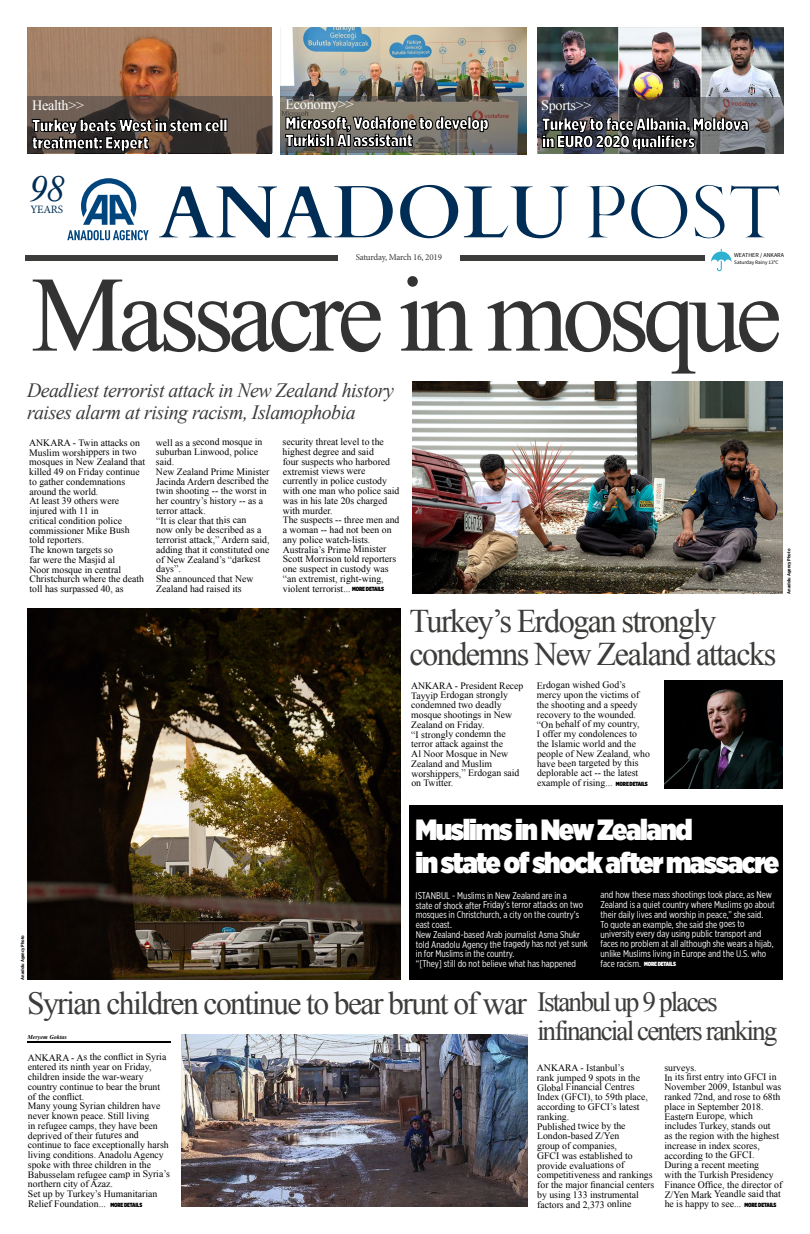
<style>
.page{position:relative;width:810px;height:1234px;background:#fff}
.page>*{position:absolute;margin:0;border:0;box-sizing:border-box;transform-origin:0 0}
.t1{font:107.25px "Times New Roman";letter-spacing:-.06em;color:#333}
.t2{font:italic 36.75px "Times New Roman";color:#002d55}
.t3{font:33px/33px "Times New Roman";letter-spacing:-.05em;color:#3c3c3b}
.t4{font:32.25px "Times New Roman";letter-spacing:-.05em;color:#3c3c3b}
.t5{font:900 29.25px/33px "Gotham Narrow";letter-spacing:-.05em;color:#fff}
.t6{font:27.75px/29.2px "Times New Roman";letter-spacing:-.07em;color:#3c3c3b}
.t7{font:italic 20.25px/22.5px "Times New Roman";letter-spacing:-.025em;color:#3c3c3b}
.t8{font:900 17.25px/17.2px "Gotham X Narrow";letter-spacing:-.01em;color:#fff}
.t9{font:14.25px "Times New Roman";letter-spacing:-.02em;color:#fff}
.t10{font:11.25px "Minion Pro";letter-spacing:-.02em;color:#002d55}
.t11{font:9.75px/9.8px "Times New Roman";color:#000}
.t12{font:9.75px/9.8px "Gotham X Narrow";letter-spacing:-.005em;color:#fff}
.t13{font:9px "Minion Pro";letter-spacing:-.025em;color:#3d3939}
.t14{font:900 6px "Gotham X Narrow";letter-spacing:-.02em;color:#000}
.t15{font:6px "Source Sans Pro";color:#000}
.t16{font:italic 700 6px "Times New Roman";color:#000}
.t17{font:5.25px "Source Sans Pro";color:#000}
.t18{font:700 4.5px "Gotham Narrow";letter-spacing:-.01em;color:#000}
.s1{font-weight:900;font-size:6px}
</style>
<div class="page">
<img style="left:27px;top:27px;width:245px;height:69px">
<img style="left:280px;top:28px;width:246px;height:126px">
<img style="left:538px;top:28px;width:246px;height:69px">
<div style="left:25px;top:255px;width:313px;height:5px;background:#3c3c3b"></div>
<div style="left:460px;top:255px;width:245px;height:5px;background:#3c3c3b"></div>
<svg style="left:711px;top:258px;width:20px;height:13px"></svg>
<svg style="left:159px;top:184px;width:621px;height:74px"></svg>
<svg style="left:67px;top:178px;width:82px;height:62px"></svg>
<hr style="left:28px;top:1041px;width:143px;height:1px;background:#000">
<img style="left:413px;top:382px;width:370px;height:211px">
<img style="left:182px;top:1034px;width:346px;height:172px">
<img style="left:27px;top:608px;width:373px;height:371px">
<img style="left:664px;top:680px;width:119px;height:108px">
<div style="left:410px;top:805px;width:373px;height:174px;background:#000"></div>
<svg style="left:280px;top:96px;width:246px;height:57px;background:#726e66"></svg>
<svg style="left:27px;top:96px;width:246px;height:57px;background:#5d4e44"></svg>
<svg style="left:538px;top:97px;width:246px;height:56px;background:#515259"></svg>
<svg style="left:32px;top:119px;width:195px;height:32px;background:#342b26"></svg>
<svg style="left:285px;top:116px;width:204px;height:31px;background:#57534e"></svg>
<svg style="left:542px;top:117px;width:207px;height:33px;background:#3a3b3e"></svg>
<h3 class="t9" style="left:285px;top:94px;width:70px">Economy&gt;&gt;</h3>
<h3 class="t9" style="left:541px;top:95px;width:52px">Sports&gt;&gt;</h3>
<h3 class="t9" style="left:32px;top:95px;width:54px">Health&gt;&gt;</h3>
<h3 class="t8" style="left:32px;top:116px;width:197px">Turkey beats West in stem cell treatment: Expert</h3>
<h3 class="t8" style="left:285px;top:114px;width:205px">Microsoft, Vodafone to develop<br>Turkish AI assistant</h3>
<h3 class="t8" style="left:542px;top:115px;width:208px">Turkey to face Albania, Moldova in EURO 2020 qualifiers</h3>
<h2 class="t2" style="left:29px;top:163px;width:38px">98</h2>
<p class="t10" style="left:30px;top:201px;width:34px">YEARS</p>
<p class="t13" style="left:356px;top:251px;width:88px">Saturday, March 16, 2019</p>
<p class="t15" style="left:734px;top:251px;width:51px">WEATHER / ANKARA</p>
<p class="t17" style="left:734px;top:259px;width:46px">Saturday Rainy 13°C</p>
<h1 class="t1" style="left:31px;top:242px;width:752px">Massacre in mosque</h1>
<h3 class="t7" style="left:27px;top:378px;width:368px">Deadliest terrorist attack in New Zealand history raises alarm at rising racism, Islamophobia</h3>
<p class="t11" style="left:29px;top:437px;width:117px">ANKARA - Twin attacks on<br>Muslim worshippers in two mosques in New Zealand that killed 49 on Friday continue to gather condemnations around the world.<br>At least 39 others were injured with 11 in<br>critical condition police commissioner Mike Bush told reporters.<br>The known targets so<br>far were the Masjid al<br>Noor mosque in central<br>Christchurch where the death toll has surpassed 40, as</p>
<p class="t11" style="left:156px;top:437px;width:115px">well as a second mosque in suburban Linwood, police said.<br>New Zealand Prime Minister<br>Jacinda Ardern described the twin shooting -- the worst in her country’s history -- as a terror attack.<br>“It is clear that this can<br>now only be described as a terrorist attack,” Ardern said, adding that it constituted one of New Zealand’s “darkest days”.<br>She announced that New<br>Zealand had raised its</p>
<p class="t11" style="left:283px;top:437px;width:118px">security threat level to the highest degree and said<br>four suspects who harbored extremist views were currently in police custody with one man who police said was in his late 20s charged with murder.<br>The suspects -- three men and a woman -- had not been on any police watch-lists.<br>Australia’s Prime Minister<br>Scott Morrison told reporters one suspect in custody was “an extremist, right-wing, violent terrorist...</p>
<p class="t14" style="left:352px;top:585px;width:33px">MORE DETAILS</p>
<h3 class="t3" style="left:410px;top:604px;width:368px">Turkey’s Erdogan strongly condemns New Zealand attacks</h3>
<p class="t11" style="left:411px;top:680px;width:114px">ANKARA - President Recep<br>Tayyip Erdogan strongly condemned two deadly mosque shootings in New<br>Zealand on Friday.<br>“I strongly condemn the terror attack against the<br>Al Noor Mosque in New<br>Zealand and Muslim worshippers,” Erdogan said on Twitter.</p>
<p class="t11" style="left:537px;top:680px;width:115px">Erdogan wished God’s mercy upon the victims of the shooting and a speedy recovery to the wounded. “On behalf of my country,<br>I offer my condolences to the Islamic world and the people of New Zealand, who have been targeted by this deplorable act -- the latest example of rising...</p>
<p class="t14" style="left:616px;top:779px;width:33px">MORE DETAILS</p>
<p class="t18" style="left:786px;top:593px;width:46px;rotate:-90deg">Anadolu Agency Photo</p>
<p class="t18" style="left:20px;top:979px;width:46px;rotate:-90deg">Anadolu Agency Photo</p>
<h3 class="t5" style="left:415px;top:812px;width:365px">Muslims in New Zealand<br>in state of shock after massacre</h3>
<p class="t12" style="left:416px;top:890px;width:174px">ISTANBUL - Muslims in New Zealand are in a<br>state of shock after Friday’s terror attacks on two mosques in Christchurch, a city on the country’s east coast.<br>New Zealand-based Arab journalist Asma Shukr told Anadolu Agency the tragedy has not yet sunk in for Muslims in the country.<br>“[They] still do not believe what has happened</p>
<p class="t12" style="left:600px;top:889px;width:176px">and how these mass shootings took place, as New Zealand is a quiet country where Muslims go about their daily lives and worship in peace,” she said.<br>To quote an example, she said she goes to university every day using public transport and faces no problem at all although she wears a hijab, unlike Muslims living in Europe and the U.S. who face racism. <span class="s1">MORE DETAILS</span></p>
<h3 class="t4" style="left:27px;top:981px;width:502px">Syrian children continue to bear brunt of war</h3>
<h3 class="t6" style="left:537px;top:986px;width:242px">Istanbul up 9 places infinancial centers ranking</h3>
<p class="t16" style="left:28px;top:1032px;width:41px">Meryem Goktas</p>
<p class="t11" style="left:28px;top:1051px;width:144px">ANKARA - As the conflict in Syria entered its ninth year on Friday, children inside the war-weary country continue to bear the brunt of the conflict.<br>Many young Syrian children have never known peace. Still living<br>in refugee camps, they have been deprived of their futures and continue to face exceptionally harsh living conditions. Anadolu Agency spoke with three children in the<br>Babusselam refugee camp in Syria’s northern city of Azaz.<br>Set up by Turkey’s Humanitarian<br>Relief Foundation...</p>
<p class="t11" style="left:537px;top:1062px;width:119px">ANKARA - Istanbul’s<br>rank jumped 9 spots in the<br>Global Financial Centres<br>Index (GFCI), to 59th place, according to GFCI’s latest ranking.<br>Published twice by the<br>London-based Z/Yen<br>group of companies,<br>GFCI was established to provide evaluations of competitiveness and rankings for the major financial centers by using 133 instrumental factors and 2,373 online</p>
<p class="t11" style="left:664px;top:1062px;width:120px">surveys.<br>In its first entry into GFCI in<br>November 2009, Istanbul was ranked 72nd, and rose to 68th place in September 2018.<br>Eastern Europe, which includes Turkey, stands out<br>as the region with the highest increase in index scores, according to the GFCI.<br>During a recent meeting<br>with the Turkish Presidency<br>Finance Office, the director of<br>Z/Yen Mark Yeandle said that he is happy to see...</p>
<p class="t14" style="left:110px;top:1200px;width:33px">MORE DETAILS</p>
<p class="t14" style="left:745px;top:1200px;width:33px">MORE DETAILS</p>
</div>
